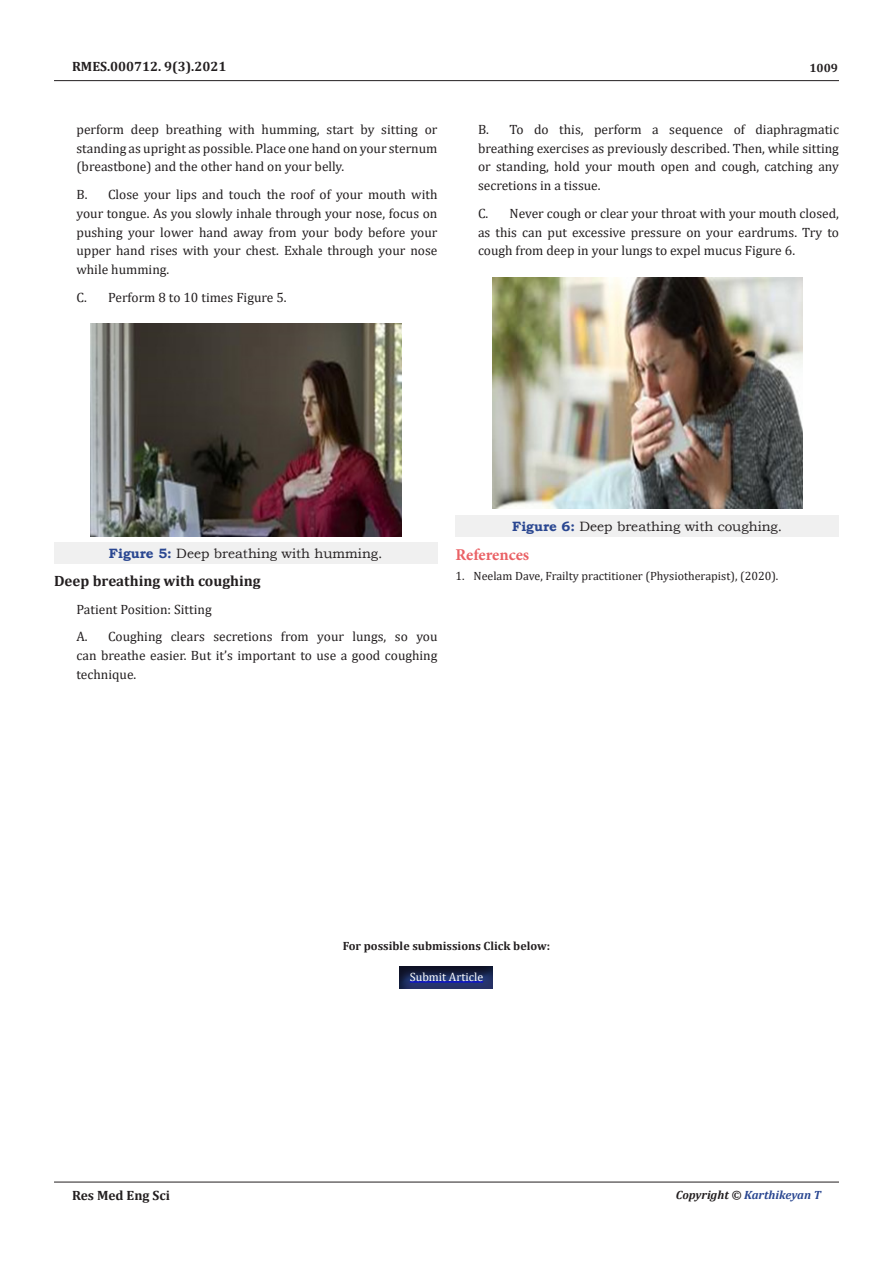
<style>
.page{position:relative;width:893px;height:1263px;background:#fff}
.page>*{position:absolute;margin:0;border:0;box-sizing:border-box;transform-origin:0 0}
.Heading_4{font:700 16.5px "Minion Pro";letter-spacing:-.005em;color:#ea6165}
.t1{font:700 15px "Cambria";color:#231f20}
.t2{font:13.5px/18.8px "Cambria";color:#231f20;text-align:justify}
.t3{font:13.5px "Bookman Old Style";color:#231f20}
.t4{font:700 13.5px "Cambria";color:#231f20}
.t5{font:12px "Cambria";color:#231f20}
.t6{font:700 12px "Cambria";color:#231f20}
.t7{font:italic 700 12px "Cambria";color:#2a4791}
.t8{font:12px "Cambria";color:#fff}
.s1{font-weight:700;color:#2a4791}
.s2{color:#231f20}
</style>
<div class="page">
<hr style="left:54px;top:80px;width:785px;height:1px;background:#231f20">
<hr style="left:54px;top:1182px;width:785px;height:1px;background:#231f20">
<div style="left:54px;top:542px;width:383px;height:22px;background:#f0f0f0"></div>
<img style="left:91px;top:324px;width:310px;height:212px">
<div style="left:455px;top:515px;width:384px;height:21px;background:#f0f0f0"></div>
<img style="left:493px;top:277px;width:310px;height:232px">
<div style="left:399px;top:964px;width:96px;height:25px;background:#231f20;opacity:.75"></div>
<hr style="left:410px;top:981px;width:73px;height:1px;background:#00f">
<p class="t4" style="left:72px;top:57px;width:156px">RMES.000712. 9(3).2021</p>
<p class="t2" style="left:76px;top:120px;width:362px">perform deep breathing with humming, start by sitting or standing as upright as possible. Place one hand on your sternum (breastbone) and the other hand on your belly.</p>
<p class="t2" style="left:76px;top:185px;width:362px">B. Close your lips and touch the roof of your mouth with your tongue. As you slowly inhale through your nose, focus on pushing your lower hand away from your body before your upper hand rises with your chest. Exhale through your nose while humming.</p>
<p class="t2" style="left:76px;top:288px;width:212px">C. Perform 8 to 10 times Figure 5.</p>
<p class="t6" style="left:809px;top:60px;width:30px">1009</p>
<p class="t2" style="left:478px;top:120px;width:362px">B. To do this, perform a sequence of diaphragmatic breathing exercises as previously described. Then, while sitting or standing, hold your mouth open and cough, catching any secretions in a tissue.</p>
<p class="t2" style="left:478px;top:204px;width:362px">C. Never cough or clear your throat with your mouth closed, as this can put excessive pressure on your eardrums. Try to cough from deep in your lungs to expel mucus Figure 6.</p>
<p class="t3" style="left:109px;top:545px;width:275px"><span class="s1">Figure 5:</span> Deep breathing with humming.</p>
<p class="t1" style="left:54px;top:570px;width:208px">Deep breathing with coughing</p>
<p class="t2" style="left:76px;top:600px;width:137px">Patient Position: Sitting</p>
<p class="t2" style="left:76px;top:627px;width:362px">A. Coughing clears secretions from your lungs, so you can breathe easier. But it’s important to use a good coughing technique.</p>
<p class="t3" style="left:512px;top:517px;width:272px"><span class="s1">Figure 6:</span> Deep breathing with coughing.</p>
<p class="Heading_4" style="left:455px;top:543px;width:75px">References</p>
<p class="t5" style="left:455px;top:569px;width:324px">1. Neelam Dave, Frailty practitioner (Physiotherapist), (2020).</p>
<p class="t6" style="left:343px;top:937px;width:209px">For possible submissions Click below:</p>
<p class="t8" style="left:410px;top:970px;width:75px">Submit Article</p>
<p class="t4" style="left:72px;top:1185px;width:100px">Res Med Eng Sci</p>
<p class="t7" style="left:676px;top:1186px;width:147px"><span class="s2">Copyright ©</span> Karthikeyan T</p>
</div>
